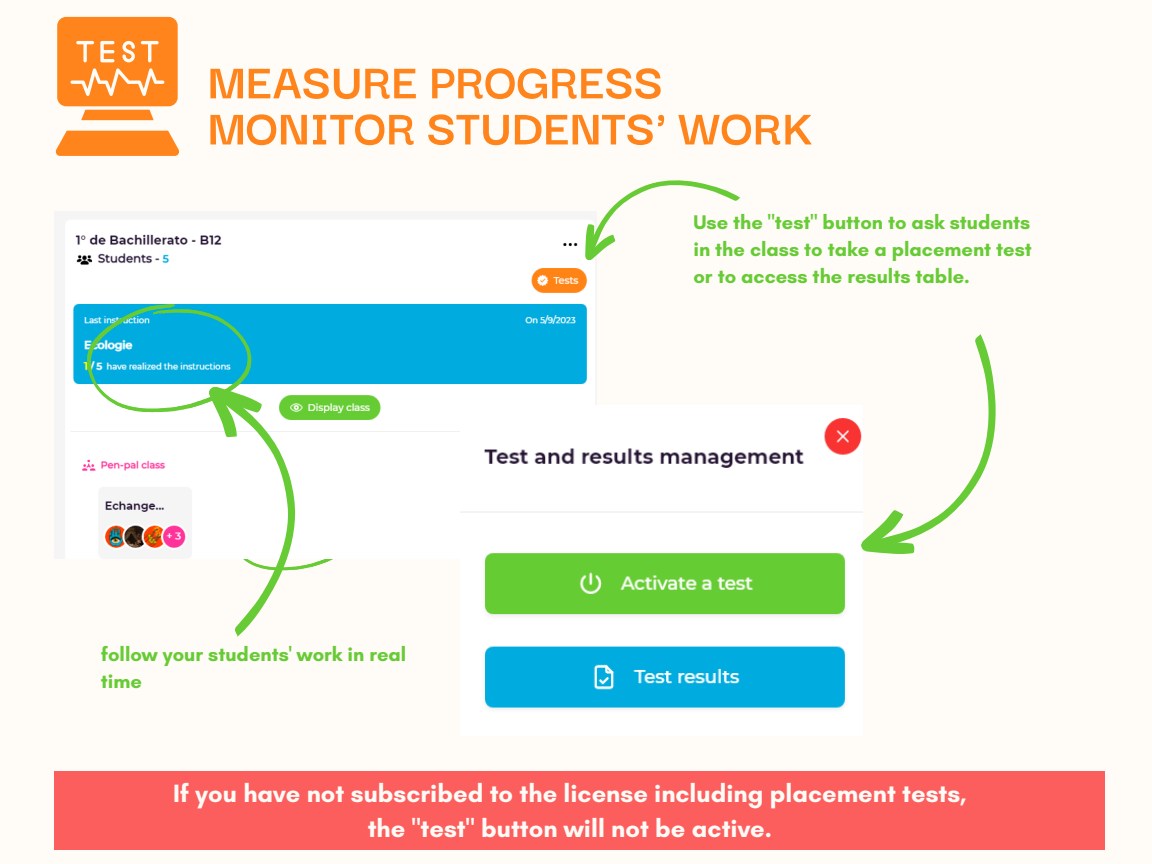
<style>
.page{position:relative;width:1152px;height:864px;background:#fffbf6}
.page>*{position:absolute;margin:0;border:0;box-sizing:border-box;transform-origin:0 0}
.t1{font:700 52.5px/46.2px "Darker Grotesque";color:#fe841b}
.t2{font:700 25.5px/34.8px "Glacial Indifference";color:#fffbf6;text-align:center}
.t3{font:700 20.1px/27px "Glacial Indifference";color:#66cb35;text-align:justify}
</style>
<div class="page">
<svg style="left:55px;top:131px;width:124px;height:25px;background:#fe8d2c"></svg>
<svg style="left:57px;top:17px;width:121px;height:103px;background:#fe9942"></svg>
<img style="left:71px;top:234px;width:516px;height:237px">
<svg style="left:572px;top:180px;width:168px;height:81px"></svg>
<img style="left:460px;top:406px;width:402px;height:303px">
<svg style="left:926px;top:334px;width:70px;height:198px"></svg>
<svg style="left:859px;top:503px;width:67px;height:66px"></svg>
<svg style="left:87px;top:304px;width:274px;height:333px"></svg>
<div style="left:55px;top:771px;width:1050px;height:79px;background:#fc5e5e"></div>
<h1 class="t1" style="left:207px;top:55px;width:606px">MEASURE PROGRESS<br>MONITOR STUDENTS' WORK</h1>
<p class="t3" style="left:101px;top:640px;width:307px">follow your students' work in real time</p>
<p class="t3" style="left:693px;top:208px;width:340px">Use the "test" button to ask students in the class to take a placement test or to access the results table.</p>
<p class="t2" style="left:173px;top:775px;width:795px">If you have not subscribed to the license including placement tests, the "test" button will not be active.</p>
</div>
